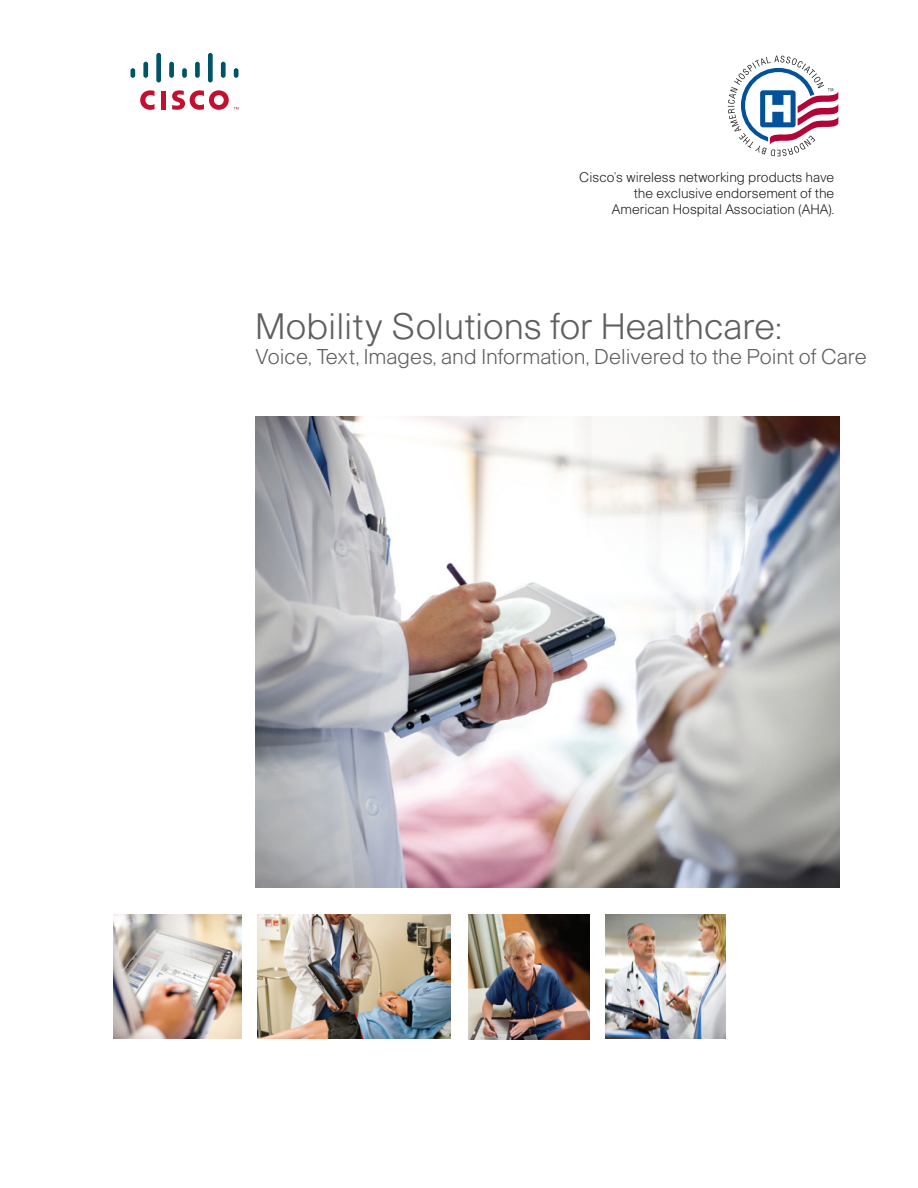
<style>
.page{position:relative;width:918px;height:1188px;background:#fff}
.page>*{position:absolute;margin:0;border:0;box-sizing:border-box;transform-origin:0 0}
.Headline_Cover{font:300 36px "Cisco";color:#5f5f62}
.Headline_Cover-2{font:300 21px "Cisco";color:#5f5f62}
.t1{font:300 13.5px/16.2px "Cisco";color:#231f20;text-align:right}
</style>
<div class="page">
<img style="left:256px;top:416px;width:584px;height:472px">
<img style="left:257px;top:915px;width:194px;height:124px">
<img style="left:468px;top:915px;width:122px;height:124px">
<img style="left:606px;top:915px;width:120px;height:124px">
<div style="left:161px;top:91px;width:5px;height:18px;background:#c3102f"></div>
<svg style="left:140px;top:90px;width:15px;height:20px"></svg>
<div style="left:130px;top:68px;width:5px;height:10px;background:#005467;border-radius:2px"></div>
<div style="left:143px;top:62px;width:5px;height:16px;background:#005467;border-radius:2px"></div>
<div style="left:156px;top:53px;width:5px;height:29px;background:#005467;border-radius:2px"></div>
<div style="left:169px;top:62px;width:5px;height:16px;background:#005467;border-radius:2px"></div>
<div style="left:182px;top:68px;width:5px;height:10px;background:#005467;border-radius:2px"></div>
<div style="left:195px;top:62px;width:5px;height:16px;background:#005467;border-radius:2px"></div>
<div style="left:208px;top:53px;width:5px;height:29px;background:#005467;border-radius:2px"></div>
<div style="left:221px;top:62px;width:5px;height:16px;background:#005467;border-radius:2px"></div>
<svg style="left:234px;top:68px;width:4px;height:10px"></svg>
<svg style="left:172px;top:90px;width:66px;height:20px"></svg>
<img style="left:113px;top:915px;width:128px;height:124px">
<svg style="left:728px;top:56px;width:111px;height:100px"></svg>
<p class="t1" style="left:579px;top:169px;width:257px">Cisco’s wireless networking products have the exclusive endorsement of the<br>American Hospital Association (AHA).</p>
<p class="Headline_Cover" style="left:255px;top:304px;width:528px">Mobility Solutions for Healthcare:</p>
<p class="Headline_Cover-2" style="left:255px;top:344px;width:613px">Voice, Text, Images, and Information, Delivered to the Point of Care</p>
</div>
